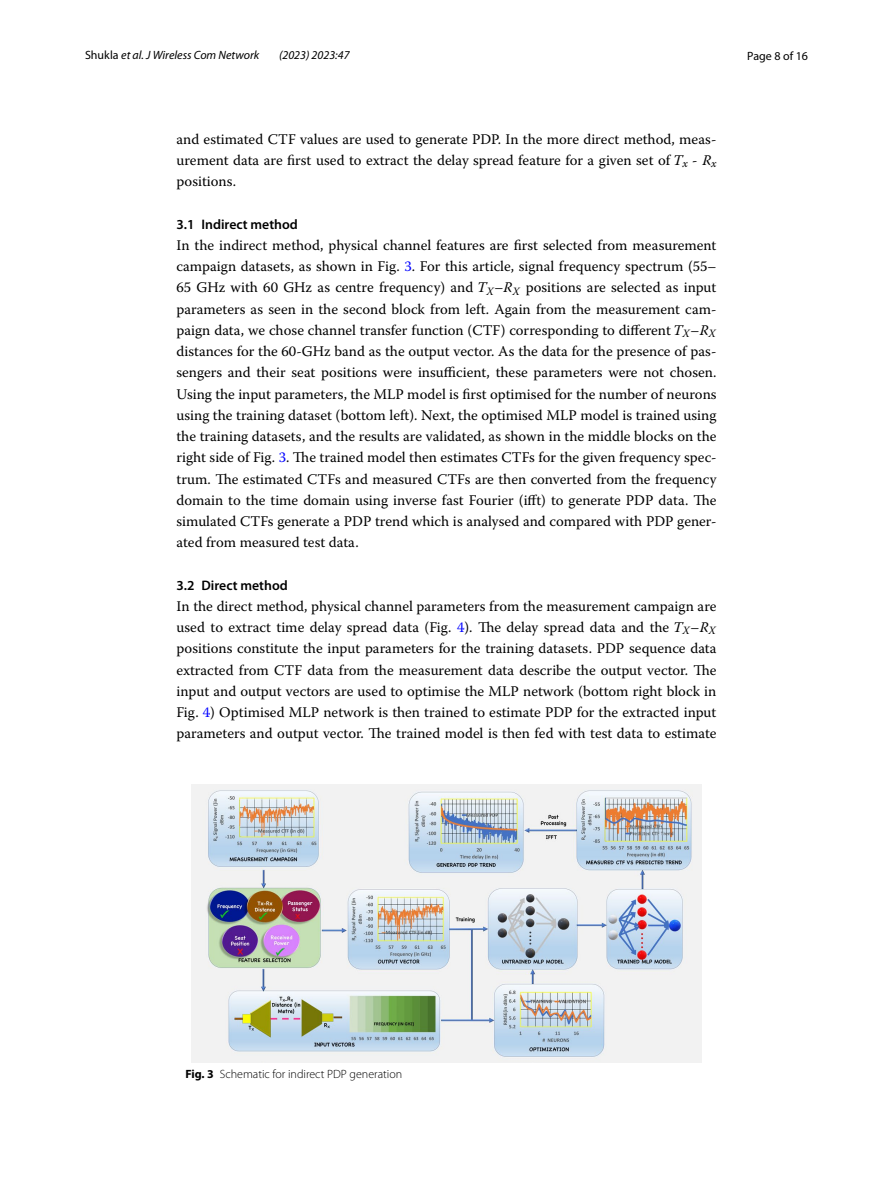
<style>
.page{position:relative;width:893px;height:1187px;background:#fff}
.page>*{position:absolute;margin:0;border:0;box-sizing:border-box;transform-origin:0 0}
.t1{font:14.7px/21.3px "Warnock Pro";color:#000;text-align:justify}
.t2{font:600 13.8px "Myriad Pro";color:#000}
.t3{font:italic 12px "Myriad Pro";color:#000}
.t4{font:300 12px "Myriad Pro";color:#000}
.t5{font:12px "Myriad Pro";color:#000}
.s1{font-style:normal}
.s2{font-family:"Warnock Pro It 11"}
.s3{font-family:"Warnock Pro It 12"}
.s4{color:#00f}
.s5{font-family:"Warnock Pro It 13"}
.s6{font-family:"Warnock Pro It 14"}
.s7{font-family:"Warnock Pro It 15"}
.s8{font-family:"Warnock Pro It 16"}
.s9{font-family:"Warnock Pro It 9"}
.s10{font-family:"Warnock Pro It 10"}
.s11{font-weight:700}
</style>
<div class="page">
<img style="left:191px;top:784px;width:511px;height:278px">
<p class="t3" style="left:85px;top:48px;width:176px"><span class="s1">Shukla</span> et al. J Wireless Com Network</p>
<p class="t3" style="left:279px;top:48px;width:72px">(2023) 2023:47</p>
<p class="t5" style="left:747px;top:48px;width:62px">Page 8 of 16</p>
<p class="t1" style="left:176px;top:128px;width:542px">and estimated CTF values are used to generate PDP. In the more direct method, meas&shy;urement data are first used to extract the delay spread feature for a given set of <span class="s2">T</span><sub>x</sub> - <span class="s3">R</span><sub>x </sub>positions.</p>
<p class="t2" style="left:176px;top:215px;width:123px">3.1 Indirect method</p>
<p class="t1" style="left:176px;top:234px;width:542px">In the indirect method, physical channel features are first selected from measurement campaign datasets, as shown in Fig. <span class="s4">3</span>. For this article, signal frequency spectrum (55– 65 GHz with 60 GHz as centre frequency) and <span class="s5">T</span><sub>X</sub>–<span class="s6">R</span><sub>X</sub> positions are selected as input parameters as seen in the second block from left. Again from the measurement cam&shy;paign data, we chose channel transfer function (CTF) corresponding to different <span class="s7">T</span><sub>X</sub>–<span class="s8">R</span><sub>X </sub>distances for the 60-GHz band as the output vector. As the data for the presence of pas&shy;sengers and their seat positions were insufficient, these parameters were not chosen.<br>Using the input parameters, the MLP model is first optimised for the number of neurons using the training dataset (bottom left). Next, the optimised MLP model is trained using the training datasets, and the results are validated, as shown in the middle blocks on the right side of Fig. <span class="s4">3</span>. The trained model then estimates CTFs for the given frequency spec&shy;trum. The estimated CTFs and measured CTFs are then converted from the frequency domain to the time domain using inverse fast Fourier (ifft) to generate PDP data. The simulated CTFs generate a PDP trend which is analysed and compared with PDP gener&shy;ated from measured test data.</p>
<p class="t2" style="left:176px;top:576px;width:113px">3.2 Direct method</p>
<p class="t1" style="left:176px;top:595px;width:542px">In the direct method, physical channel parameters from the measurement campaign are used to extract time delay spread data (Fig. <span class="s4">4</span>). The delay spread data and the <span class="s9">T</span><sub>X</sub>–<span class="s10">R</span><sub>X </sub>positions constitute the input parameters for the training datasets. PDP sequence data extracted from CTF data from the measurement data describe the output vector. The input and output vectors are used to optimise the MLP network (bottom right block in Fig. <span class="s4">4</span>) Optimised MLP network is then trained to estimate PDP for the extracted input parameters and output vector. The trained model is then fed with test data to estimate</p>
<p class="t4" style="left:185px;top:1066px;width:218px"><span class="s11">Fig. 3</span> Schematic for indirect PDP generation</p>
</div>
